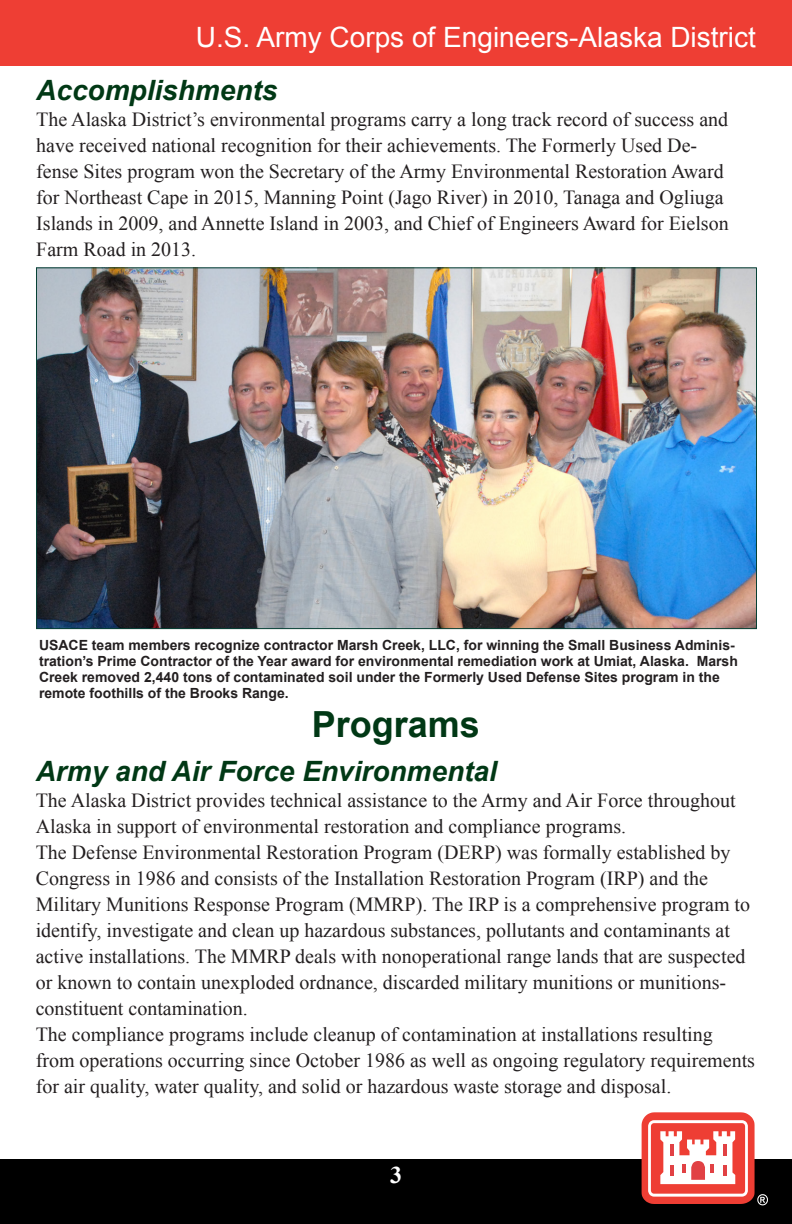
<style>
.page{position:relative;width:792px;height:1224px;background:#fff}
.page>*{position:absolute;margin:0;border:0;box-sizing:border-box;transform-origin:0 0}
._02_Sub_Heading{font:700 36px "Arial";color:#013815}
._02_Sub_Heading-2{font:italic 700 28px "Arial";color:#013815}
.t1{font:28px "Arial";color:#fff}
.t2{font:700 24px "Times New Roman";color:#fff}
._03_Body_Text{font:20px/26px "Times New Roman";color:#231f20}
.Photo_Quotes{font:20px/26px "Times New Roman";color:#231f20}
.Photo_Quotes-2{font:700 14px/16px "Arial";color:#231f20}
</style>
<div class="page">
<div style="left:0;top:0;width:792px;height:66px;background:#ee3e34"></div>
<hr style="left:0;top:0;width:1px;height:66px;background:#074135">
<div style="left:0;top:1159px;width:792px;height:65px;background:#000"></div>
<svg style="left:642px;top:1112px;width:126px;height:93px"></svg>
<img style="left:38px;top:270px;width:717px;height:357px">
<h2 class="t1" style="left:196px;top:19px;width:562px">U.S. Army Corps of Engineers-Alaska District</h2>
<p class="_02_Sub_Heading-2" style="left:36px;top:72px;width:243px">Accomplishments</p>
<p class="_03_Body_Text" style="left:36px;top:106px;width:694px">The Alaska District’s environmental programs carry a long track record of success and have received national recognition for their achievements. The Formerly Used De&shy;fense Sites program won the Secretary of the Army Environmental Restoration Award for Northeast Cape in 2015, Manning Point (Jago River) in 2010, Tanaga and Ogliuga Islands in 2009, and Annette Island in 2003, and Chief of Engineers Award for Eielson Farm Road in 2013.</p>
<p class="Photo_Quotes-2" style="left:39px;top:637px;width:700px">USACE team members recognize contractor Marsh Creek, LLC, for winning the Small Business Adminis&shy;tration’s Prime Contractor of the Year award for environmental remediation work at Umiat, Alaska. Marsh Creek removed 2,440 tons of contaminated soil under the Formerly Used Defense Sites program in the remote foothills of the Brooks Range.</p>
<p class="_02_Sub_Heading" style="left:312px;top:700px;width:170px">Programs</p>
<p class="_02_Sub_Heading-2" style="left:36px;top:752px;width:463px">Army and Air Force Environmental</p>
<p class="Photo_Quotes" style="left:36px;top:787px;width:701px">The Alaska District provides technical assistance to the Army and Air Force throughout<br>Alaska in support of environmental restoration and compliance programs.</p>
<p class="_03_Body_Text" style="left:36px;top:839px;width:716px">The Defense Environmental Restoration Program (DERP) was formally established by Congress in 1986 and consists of the Installation Restoration Program (IRP) and the Military Munitions Response Program (MMRP). The IRP is a comprehensive program to identify, investigate and clean up hazardous substances, pollutants and contaminants at active installations. The MMRP deals with nonoperational range lands that are suspected or known to contain unexploded ordnance, discarded military munitions or munitions&shy;constituent contamination.</p>
<p class="_03_Body_Text" style="left:36px;top:1021px;width:721px">The compliance programs include cleanup of contamination at installations resulting from operations occurring since October 1986 as well as ongoing regulatory requirements for air quality, water quality, and solid or hazardous waste storage and disposal.</p>
<p class="t2" style="left:390px;top:1159px;width:13px">3</p>
</div>
